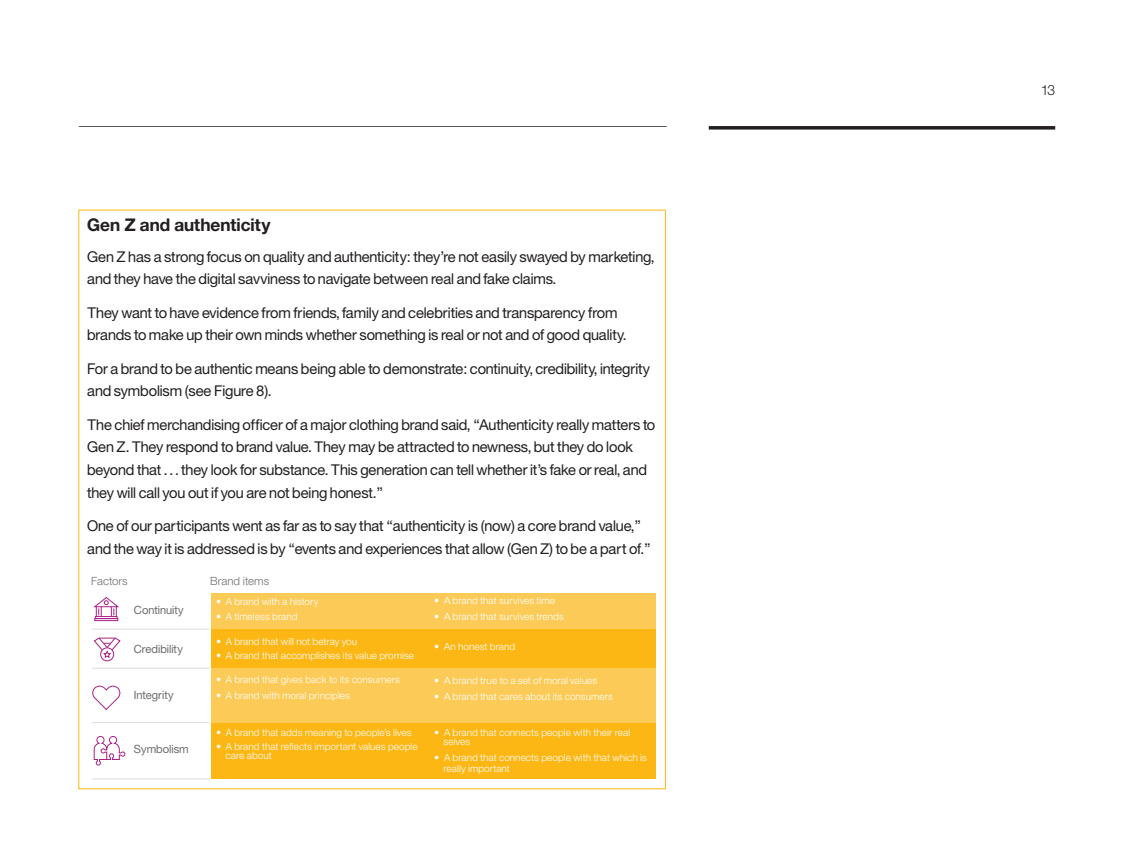
<style>
.page{position:relative;width:1134px;height:851px;background:#fff}
.page>*{position:absolute;margin:0;border:0;box-sizing:border-box;transform-origin:0 0}
.t1{font:17.5px "Helv Neue Boldfor IBM";color:#231f20}
.t2{font:14.88px/22.8px "Helv Neue Romanfor IBM";letter-spacing:-.01em;color:#231f20}
.t3{font:14px "Helv Neue Lightfor IBM";color:#231f20}
.t4{font:11.38px "Helv Neue Romanfor IBM";color:#6d6e70}
.t5{font:11.38px "Helv Neue Lightfor IBM";color:#6d6e70}
.t6{font:9.97px/8.9px "Helv Neue Lightfor IBM";color:#fff}
</style>
<div class="page">
<div style="left:211px;top:593px;width:444px;height:186px;background:#fcb715"></div>
<div style="left:211px;top:593px;width:444px;height:36px;background:#fccb57"></div>
<div style="left:211px;top:668px;width:444px;height:54px;background:#fccb57"></div>
<hr style="left:92px;top:628px;width:117px;height:1px;background:#dbdcdd">
<hr style="left:92px;top:668px;width:117px;height:1px;background:#dbdcdd">
<hr style="left:92px;top:722px;width:117px;height:1px;background:#dbdcdd">
<hr style="left:92px;top:778px;width:117px;height:1px;background:#dbdcdd">
<svg style="left:92px;top:685px;width:28px;height:25px"></svg>
<svg style="left:94px;top:736px;width:31px;height:29px"></svg>
<div style="left:94px;top:618px;width:24px;height:3px;border:1px solid #aa2186"></div>
<div style="left:95px;top:616px;width:22px;height:2px;border:1px solid #aa2186"></div>
<svg style="left:93px;top:597px;width:26px;height:19px"></svg>
<div style="left:100px;top:647px;width:14px;height:14px;border:1px solid #aa2186;border-radius:50%"></div>
<svg style="left:94px;top:637px;width:27px;height:21px"></svg>
<svg style="left:709px;top:126px;width:346px;height:4px"></svg>
<hr style="left:79px;top:126px;width:588px;height:1px;background:#57585a">
<p class="t1" style="left:87px;top:213px;width:185px">Gen Z and authenticity</p>
<p class="t2" style="left:87px;top:244px;width:569px">Gen Z has a strong focus on quality and authenticity: they’re not easily swayed by marketing, and they have the digital savviness to navigate between real and fake claims.</p>
<p class="t2" style="left:87px;top:300px;width:541px">They want to have evidence from friends, family and celebrities and transparency from brands to make up their own minds whether something is real or not and of good quality.</p>
<p class="t2" style="left:87px;top:356px;width:565px">For a brand to be authentic means being able to demonstrate: continuity, credibility, integrity and symbolism (see Figure 8).</p>
<p class="t2" style="left:87px;top:412px;width:570px">The chief merchandising officer of a major clothing brand said, “Authenticity really matters to Gen Z. They respond to brand value. They may be attracted to newness, but they do look beyond that . . . they look for substance. This generation can tell whether it’s fake or real, and they will call you out if you are not being honest.”</p>
<p class="t2" style="left:87px;top:514px;width:565px">One of our participants went as far as to say that “authenticity is (now) a core brand value,” and the way it is addressed is by “events and experiences that allow (Gen Z) to be a part of.”</p>
<p class="t5" style="left:91px;top:574px;width:38px">Factors</p>
<p class="t4" style="left:134px;top:602px;width:51px">Continuity</p>
<p class="t4" style="left:134px;top:642px;width:51px">Credibility</p>
<p class="t4" style="left:134px;top:687px;width:41px">Integrity</p>
<p class="t4" style="left:134px;top:741px;width:56px">Symbolism</p>
<p class="t5" style="left:210px;top:574px;width:60px">Brand items</p>
<p class="t6" style="left:216px;top:596px;width:104px">• A brand with a history</p>
<p class="t6" style="left:216px;top:612px;width:83px">• A timeless brand</p>
<p class="t6" style="left:434px;top:595px;width:122px">• A brand that survives time</p>
<p class="t6" style="left:434px;top:611px;width:131px">• A brand that survives trends</p>
<p class="t6" style="left:216px;top:636px;width:143px">• A brand that will not betray you</p>
<p class="t6" style="left:216px;top:650px;width:200px">• A brand that accomplishes its value promise</p>
<p class="t6" style="left:434px;top:641px;width:83px">• An honest brand</p>
<p class="t6" style="left:216px;top:675px;width:185px">• A brand that gives back to its consumers</p>
<p class="t6" style="left:216px;top:690px;width:136px">• A brand with moral principles</p>
<p class="t6" style="left:434px;top:676px;width:165px">• A brand true to a set of moral values</p>
<p class="t6" style="left:434px;top:691px;width:180px">• A brand that cares about its consumers</p>
<p class="t6" style="left:216px;top:727px;width:197px">• A brand that adds meaning to people’s lives</p>
<p class="t6" style="left:225px;top:741px;width:194px;text-indent:-9px">• A brand that reflects important values people care about</p>
<p class="t6" style="left:444px;top:728px;width:188px;text-indent:-9px">• A brand that connects people with their real selves</p>
<p class="t6" style="left:444px;top:752px;width:205px;line-height:10.8px;text-indent:-9px">• A brand that connects people with that which is really important</p>
<p class="t3" style="left:1042px;top:81px;width:15px">13</p>
</div>
